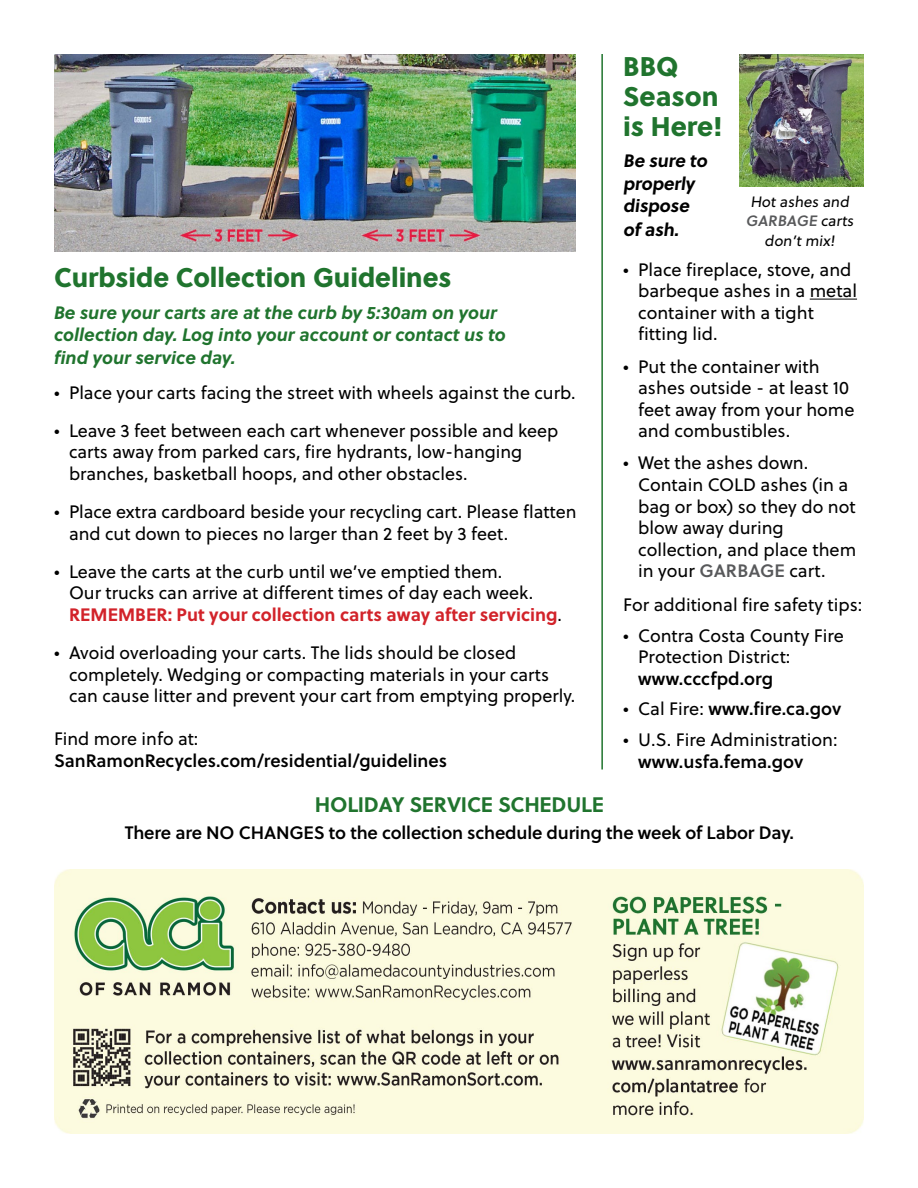
<style>
.page{position:relative;width:918px;height:1188px;background:#fff}
.page>*{position:absolute;margin:0;border:0;box-sizing:border-box;transform-origin:0 0}
.headline_1{font:27px "Soleil Xb";color:#20742e}
.headline_2{font:27px "Soleil Xb";color:#20742e}
.t1{font:700 21px "Soleil";letter-spacing:-.01em;color:#20742e}
.text_bullet_list{font:18px/21.6px "Soleil";color:#000}
.text{font:18px/21.6px "Soleil";color:#000}
.subhead_1{font:italic 700 18px "Soleil";color:#20742e}
.text-2{font:18px "Soleil Sb";letter-spacing:-.01em;color:#000}
.text_bullet_list-2{font:700 18px "Soleil";color:#d2232a}
.text_bullet_list-3{font:18px "Soleil Sb";color:#000}
.text-3{font:700 18px "Soleil";color:#000}
.photo_caption{font:15px "Soleil";color:#000}
.photo_caption-2{font:15px "Soleil Sb";color:#58595b}
.s1{font-family:"Soleil Sb";color:#58595b}
.s2{font-family:"Soleil"}
.s3{font-family:"Soleil Sb"}
.s4{font-family:"Soleil";color:#000}
.s5{font-weight:400;color:#000}
</style>
<div class="page">
<hr style="left:601px;top:54px;width:2px;height:716px;background:#20742e">
<hr style="left:810px;top:299px;width:47px;height:1px;background:#000">
<img style="left:740px;top:54px;width:124px;height:132px">
<img style="left:54px;top:54px;width:522px;height:197px">
<img style="left:55px;top:869px;width:809px;height:265px">
<h3 class="headline_2" style="left:623px;top:45px;width:57px">BBQ</h3>
<h3 class="headline_2" style="left:623px;top:75px;width:97px">Season</h3>
<h3 class="headline_2" style="left:623px;top:105px;width:101px">is Here!</h3>
<p class="text-3" style="left:623px;top:147px;width:89px">Be sure to</p>
<p class="text-3" style="left:623px;top:169px;width:76px">properly</p>
<p class="text-3" style="left:623px;top:192px;width:71px">dispose</p>
<p class="text-3" style="left:623px;top:216px;width:60px">of ash.</p>
<p class="text_bullet_list" style="left:638px;top:258px;width:220px;text-indent:-15px">• Place fireplace, stove, and barbeque ashes in a metal container with a tight</p>
<p class="text_bullet_list" style="left:638px;top:323px;width:81px">fitting lid.</p>
<p class="text_bullet_list" style="left:623px;top:355px;width:198px">• Put the container with</p>
<p class="text_bullet_list" style="left:638px;top:377px;width:218px">ashes outside - at least 10 feet away from your home and combustibles.</p>
<p class="text_bullet_list" style="left:623px;top:452px;width:187px">• Wet the ashes down.</p>
<p class="text_bullet_list" style="left:638px;top:474px;width:219px">Contain COLD ashes (in a bag or box) so they do not blow away during</p>
<p class="text_bullet_list" style="left:638px;top:538px;width:220px">collection, and place them in your <span class="s1">GARBAGE</span> cart.</p>
<p class="text" style="left:623px;top:594px;width:241px">For additional fire safety tips:</p>
<p class="text" style="left:638px;top:624px;width:207px;text-indent:-15px">• Contra Costa County Fire<br>Protection District:</p>
<p class="text-2" style="left:638px;top:665px;width:136px">www.cccfpd.org</p>
<p class="text-2" style="left:623px;top:695px;width:220px"><span class="s2">• Cal Fire:</span> www.fire.ca.gov</p>
<p class="text" style="left:638px;top:729px;width:201px;text-indent:-15px">• U.S. Fire Administration: <span class="s3">www.usfa.fema.gov</span></p>
<p class="photo_caption" style="left:750px;top:191px;width:103px">Hot ashes and</p>
<p class="photo_caption-2" style="left:746px;top:210px;width:112px">GARBAGE <span class="s4">carts</span></p>
<p class="photo_caption" style="left:765px;top:230px;width:74px">don’t mix!</p>
<h1 class="headline_1" style="left:54px;top:256px;width:399px">Curbside Collection Guidelines</h1>
<h4 class="subhead_1" style="left:54px;top:298px;width:445px">Be sure your carts are at the curb by 5:30am on your</h4>
<h4 class="subhead_1" style="left:54px;top:321px;width:453px">collection day. Log into your account or contact us to</h4>
<h4 class="subhead_1" style="left:54px;top:343px;width:183px">find your service day.</h4>
<p class="text_bullet_list" style="left:54px;top:381px;width:523px">• Place your carts facing the street with wheels against the curb.</p>
<p class="text_bullet_list" style="left:54px;top:419px;width:506px">• Leave 3 feet between each cart whenever possible and keep</p>
<p class="text_bullet_list" style="left:69px;top:441px;width:455px">carts away from parked cars, fire hydrants, low-hanging branches, basketball hoops, and other obstacles.</p>
<p class="text_bullet_list" style="left:69px;top:500px;width:509px;text-indent:-15px">• Place extra cardboard beside your recycling cart. Please flatten and cut down to pieces no larger than 2 feet by 3 feet.</p>
<p class="text_bullet_list" style="left:54px;top:560px;width:450px">• Leave the carts at the curb until we’ve emptied them.</p>
<p class="text_bullet_list" style="left:69px;top:582px;width:466px">Our trucks can arrive at different times of day each week.</p>
<p class="text_bullet_list-2" style="left:69px;top:601px;width:495px">REMEMBER: Put your collection carts away after servicing<span class="s5">.</span></p>
<p class="text_bullet_list" style="left:54px;top:641px;width:464px">• Avoid overloading your carts. The lids should be closed</p>
<p class="text_bullet_list" style="left:69px;top:663px;width:508px">completely. Wedging or compacting materials in your carts can cause litter and prevent your cart from emptying properly.</p>
<p class="text_bullet_list" style="left:54px;top:728px;width:146px">Find more info at:</p>
<p class="text_bullet_list-3" style="left:54px;top:747px;width:395px">SanRamonRecycles.com/residential/guidelines</p>
<p class="t1" style="left:315px;top:789px;width:291px">HOLIDAY SERVICE SCHEDULE</p>
<p class="text-2" style="left:125px;top:819px;width:671px">There are NO CHANGES to the collection schedule during the week of Labor Day.</p>
</div>
